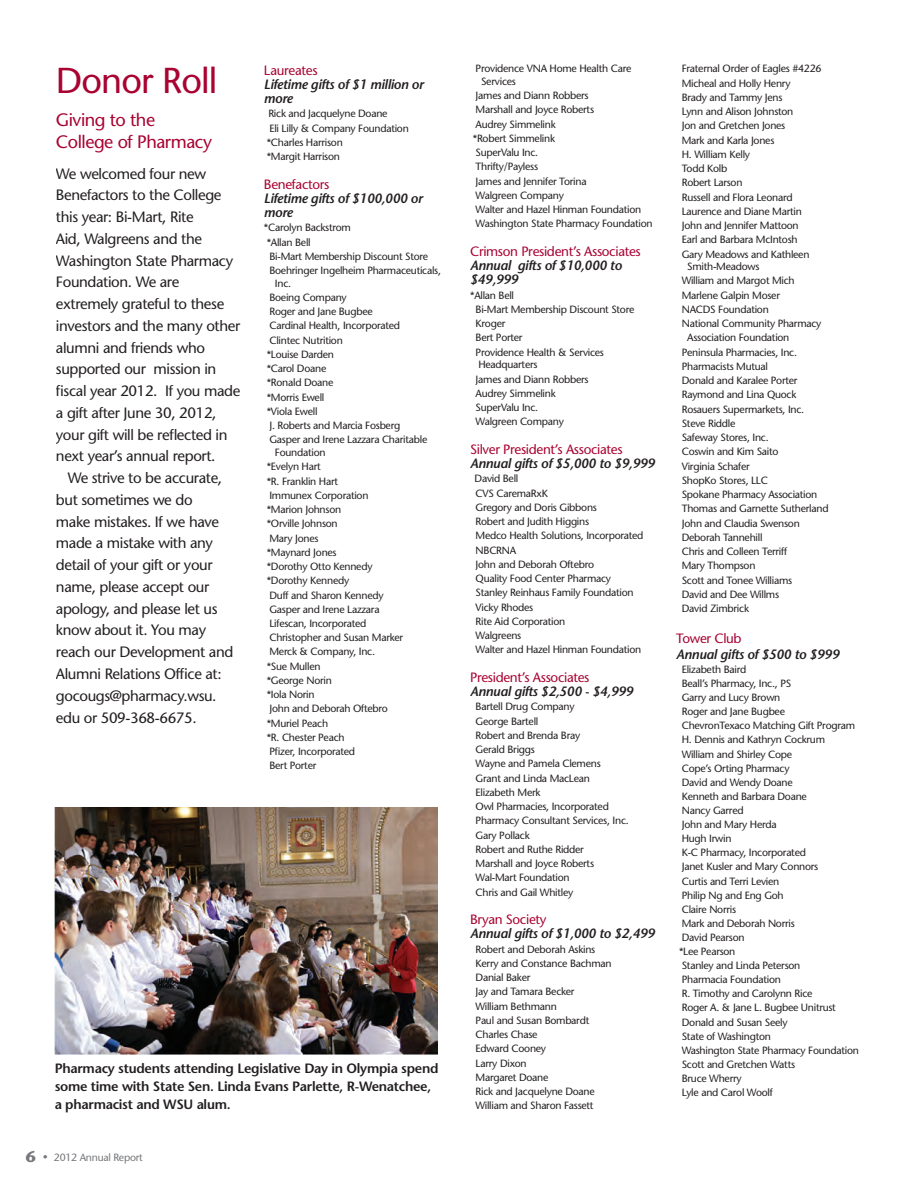
<style>
.page{position:relative;width:918px;height:1188px;background:#fff}
.page>*{position:absolute;margin:0;border:0;box-sizing:border-box;transform-origin:0 0}
.t1{font:500 36px "Stone Sans Std";letter-spacing:-.025em;color:#a90332}
.t2{font:500 18px/21.6px "Stone Sans Std";letter-spacing:-.025em;color:#a90332}
.t3{font:700 15.75px "Stone Sans Std";color:#76787b}
.t4{font:500 15px/21.8px "Stone Sans Std";letter-spacing:-.025em;color:#231f20}
.t5{font:italic 600 13.5px/14.2px "Stone Sans Std";letter-spacing:-.025em;color:#231f20}
.t6{font:600 13.5px/18px "Stone Sans Std";letter-spacing:-.02em;color:#231f20}
.t7{font:500 13.5px "Stone Sans Std";letter-spacing:-.025em;color:#a90332}
.t8{font:500 10.5px/14.2px "Stone Sans Std";letter-spacing:-.025em;color:#231f20}
.t9{font:500 10.5px "Stone Sans Std";letter-spacing:-.025em;color:#76787b}
</style>
<div class="page">
<img style="left:55px;top:807px;width:382px;height:247px">
<h1 class="t1" style="left:56px;top:59px;width:163px">Donor Roll</h1>
<h2 class="t2" style="left:56px;top:109px;width:158px">Giving to the<br>College of Pharmacy</h2>
<p class="t4" style="left:56px;top:163px;width:186px">We welcomed four new<br>Benefactors to the College this year: Bi-Mart, Rite<br>Aid, Walgreens and the<br>Washington State Pharmacy<br>Foundation. We are extremely grateful to these investors and the many other alumni and friends who supported our mission in fiscal year 2012. If you made a gift after June 30, 2012, your gift will be reflected in next year’s annual report.</p>
<p class="t4" style="left:56px;top:467px;width:179px;text-indent:12px">We strive to be accurate, but sometimes we do<br>make mistakes. If we have made a mistake with any detail of your gift or your name, please accept our apology, and please let us know about it. You may reach our Development and<br>Alumni Relations Office at: gocougs@pharmacy.wsu. edu or 509-368-6675.</p>
<p class="t7" style="left:264px;top:62px;width:55px">Laureates</p>
<p class="t5" style="left:264px;top:77px;width:161px">Lifetime gifts of $1 million or more</p>
<p class="t8" style="left:267px;top:107px;width:144px">Rick and Jacquelyne Doane<br>Eli Lilly &amp; Company Foundation *Charles Harrison<br>*Margit Harrison</p>
<p class="t7" style="left:264px;top:176px;width:67px">Benefactors</p>
<p class="t5" style="left:264px;top:191px;width:160px">Lifetime gifts of $100,000 or more</p>
<p class="t8" style="left:264px;top:221px;width:179px">*Carolyn Backstrom<br>*Allan Bell<br>Bi-Mart Membership Discount Store<br>Boehringer Ingelheim Pharmaceuticals,</p>
<p class="t8" style="left:267px;top:276px;width:162px;text-indent:8px">Inc.<br>Boeing Company<br>Roger and Jane Bugbee<br>Cardinal Health, Incorporated<br>Clintec Nutrition<br>*Louise Darden<br>*Carol Doane<br>*Ronald Doane<br>*Morris Ewell<br>*Viola Ewell<br>J. Roberts and Marcia Fosberg<br>Gasper and Irene Lazzara Charitable</p>
<p class="t8" style="left:267px;top:445px;width:138px;text-indent:8px">Foundation<br>*Evelyn Hart<br>*R. Franklin Hart<br>Immunex Corporation *Marion Johnson<br>*Orville Johnson<br>Mary Jones<br>*Maynard Jones<br>*Dorothy Otto Kennedy *Dorothy Kennedy<br>Duff and Sharon Kennedy<br>Gasper and Irene Lazzara<br>Lifescan, Incorporated<br>Christopher and Susan Marker<br>Merck &amp; Company, Inc.<br>*Sue Mullen<br>*George Norin<br>*Iola Norin<br>John and Deborah Oftebro *Muriel Peach<br>*R. Chester Peach<br>Pfizer, Incorporated<br>Bert Porter</p>
<p class="t6" style="left:55px;top:1060px;width:385px">Pharmacy students attending Legislative Day in Olympia spend some time with State Sen. Linda Evans Parlette, R-Wenatchee, a pharmacist and WSU alum.</p>
<h3 class="t3" style="left:26px;top:1147px;width:11px">6</h3>
<p class="t9" style="left:43px;top:1151px;width:101px">● 2012 Annual Report</p>
<p class="t8" style="left:481px;top:62px;width:152px;line-height:12.6px;text-indent:-6px">Providence VNA Home Health Care<br>Services</p>
<p class="t8" style="left:473px;top:88px;width:181px">James and Diann Robbers<br>Marshall and Joyce Roberts<br>Audrey Simmelink<br>*Robert Simmelink<br>SuperValu Inc.<br>Thrifty/Payless<br>James and Jennifer Torina<br>Walgreen Company<br>Walter and Hazel Hinman Foundation<br>Washington State Pharmacy Foundation</p>
<p class="t7" style="left:470px;top:243px;width:172px">Crimson President’s Associates</p>
<p class="t5" style="left:470px;top:258px;width:153px">Annual gifts of $10,000 to $49,999</p>
<p class="t8" style="left:476px;top:288px;width:160px;text-indent:-6px">*Allan Bell<br>Bi-Mart Membership Discount Store<br>Kroger<br>Bert Porter<br>Providence Health &amp; Services</p>
<p class="t8" style="left:476px;top:358px;width:114px">Headquarters<br>James and Diann Robbers<br>Audrey Simmelink<br>SuperValu Inc.<br>Walgreen Company</p>
<p class="t7" style="left:470px;top:441px;width:154px">Silver President’s Associates</p>
<p class="t5" style="left:470px;top:456px;width:186px">Annual gifts of $5,000 to $9,999</p>
<p class="t8" style="left:475px;top:472px;width:170px">David Bell<br>CVS CaremaRxK<br>Gregory and Doris Gibbons<br>Robert and Judith Higgins<br>Medco Health Solutions, Incorporated<br>NBCRNA<br>John and Deborah Oftebro<br>Quality Food Center Pharmacy<br>Stanley Reinhaus Family Foundation<br>Vicky Rhodes<br>Rite Aid Corporation<br>Walgreens<br>Walter and Hazel Hinman Foundation</p>
<p class="t7" style="left:470px;top:669px;width:121px">President’s Associates</p>
<p class="t5" style="left:470px;top:684px;width:165px">Annual gifts $2,500 - $4,999</p>
<p class="t8" style="left:476px;top:700px;width:155px">Bartell Drug Company<br>George Bartell<br>Robert and Brenda Bray<br>Gerald Briggs<br>Wayne and Pamela Clemens<br>Grant and Linda MacLean<br>Elizabeth Merk<br>Owl Pharmacies, Incorporated<br>Pharmacy Consultant Services, Inc.<br>Gary Pollack<br>Robert and Ruthe Ridder<br>Marshall and Joyce Roberts<br>Wal-Mart Foundation<br>Chris and Gail Whitley</p>
<p class="t7" style="left:470px;top:911px;width:78px">Bryan Society</p>
<p class="t5" style="left:470px;top:927px;width:186px">Annual gifts of $1,000 to $2,499</p>
<p class="t8" style="left:476px;top:942px;width:138px">Robert and Deborah Askins<br>Kerry and Constance Bachman<br>Danial Baker<br>Jay and Tamara Becker<br>William Bethmann<br>Paul and Susan Bombardt<br>Charles Chase<br>Edward Cooney<br>Larry Dixon<br>Margaret Doane<br>Rick and Jacquelyne Doane<br>William and Sharon Fassett</p>
<p class="t8" style="left:682px;top:62px;width:141px">Fraternal Order of Eagles #4226<br>Micheal and Holly Henry<br>Brady and Tammy Jens<br>Lynn and Alison Johnston<br>Jon and Gretchen Jones<br>Mark and Karla Jones<br>H. William Kelly<br>Todd Kolb<br>Robert Larson<br>Russell and Flora Leonard<br>Laurence and Diane Martin<br>John and Jennifer Mattoon<br>Earl and Barbara McIntosh<br>Gary Meadows and Kathleen</p>
<p class="t8" style="left:687px;top:259px;width:74px">Smith-Meadows</p>
<p class="t8" style="left:682px;top:274px;width:114px">William and Margot Mich</p>
<p class="t8" style="left:682px;top:288px;width:100px">Marlene Galpin Moser</p>
<p class="t8" style="left:682px;top:302px;width:89px">NACDS Foundation</p>
<p class="t8" style="left:682px;top:316px;width:141px">National Community Pharmacy</p>
<p class="t8" style="left:687px;top:331px;width:104px">Association Foundation</p>
<p class="t8" style="left:682px;top:345px;width:117px">Peninsula Pharmacies, Inc.</p>
<p class="t8" style="left:682px;top:359px;width:88px">Pharmacists Mutual</p>
<p class="t8" style="left:682px;top:373px;width:117px">Donald and Karalee Porter</p>
<p class="t8" style="left:682px;top:388px;width:116px">Raymond and Lina Quock</p>
<p class="t8" style="left:682px;top:402px;width:124px">Rosauers Supermarkets, Inc.</p>
<p class="t8" style="left:682px;top:416px;width:55px">Steve Riddle</p>
<p class="t8" style="left:682px;top:430px;width:88px">Safeway Stores, Inc.</p>
<p class="t8" style="left:682px;top:445px;width:98px">Coswin and Kim Saito</p>
<p class="t8" style="left:682px;top:459px;width:70px">Virginia Schafer</p>
<p class="t8" style="left:682px;top:473px;width:88px">ShopKo Stores, LLC</p>
<p class="t8" style="left:682px;top:487px;width:137px">Spokane Pharmacy Association</p>
<p class="t8" style="left:682px;top:502px;width:148px">Thomas and Garnette Sutherland</p>
<p class="t8" style="left:682px;top:516px;width:120px">John and Claudia Swenson</p>
<p class="t8" style="left:682px;top:530px;width:82px">Deborah Tannehill</p>
<p class="t8" style="left:682px;top:544px;width:107px">Chris and Colleen Terriff</p>
<p class="t8" style="left:682px;top:559px;width:75px">Mary Thompson</p>
<p class="t8" style="left:682px;top:573px;width:112px">Scott and Tonee Williams</p>
<p class="t8" style="left:682px;top:587px;width:99px">David and Dee Willms</p>
<p class="t8" style="left:682px;top:601px;width:69px">David Zimbrick</p>
<p class="t7" style="left:676px;top:630px;width:67px">Tower Club</p>
<p class="t5" style="left:676px;top:647px;width:165px">Annual gifts of $500 to $999</p>
<p class="t8" style="left:679px;top:662px;width:181px">Elizabeth Baird<br>Beall’s Pharmacy, Inc., PS<br>Garry and Lucy Brown<br>Roger and Jane Bugbee<br>ChevronTexaco Matching Gift Program<br>H. Dennis and Kathryn Cockrum<br>William and Shirley Cope<br>Cope’s Orting Pharmacy<br>David and Wendy Doane<br>Kenneth and Barbara Doane<br>Nancy Garred<br>John and Mary Herda<br>Hugh Irwin<br>K-C Pharmacy, Incorporated<br>Janet Kusler and Mary Connors<br>Curtis and Terri Levien<br>Philip Ng and Eng Goh<br>Claire Norris<br>Mark and Deborah Norris<br>David Pearson<br>*Lee Pearson<br>Stanley and Linda Peterson<br>Pharmacia Foundation<br>R. Timothy and Carolynn Rice<br>Roger A. &amp; Jane L. Bugbee Unitrust<br>Donald and Susan Seely<br>State of Washington<br>Washington State Pharmacy Foundation<br>Scott and Gretchen Watts<br>Bruce Wherry<br>Lyle and Carol Woolf</p>
</div>
